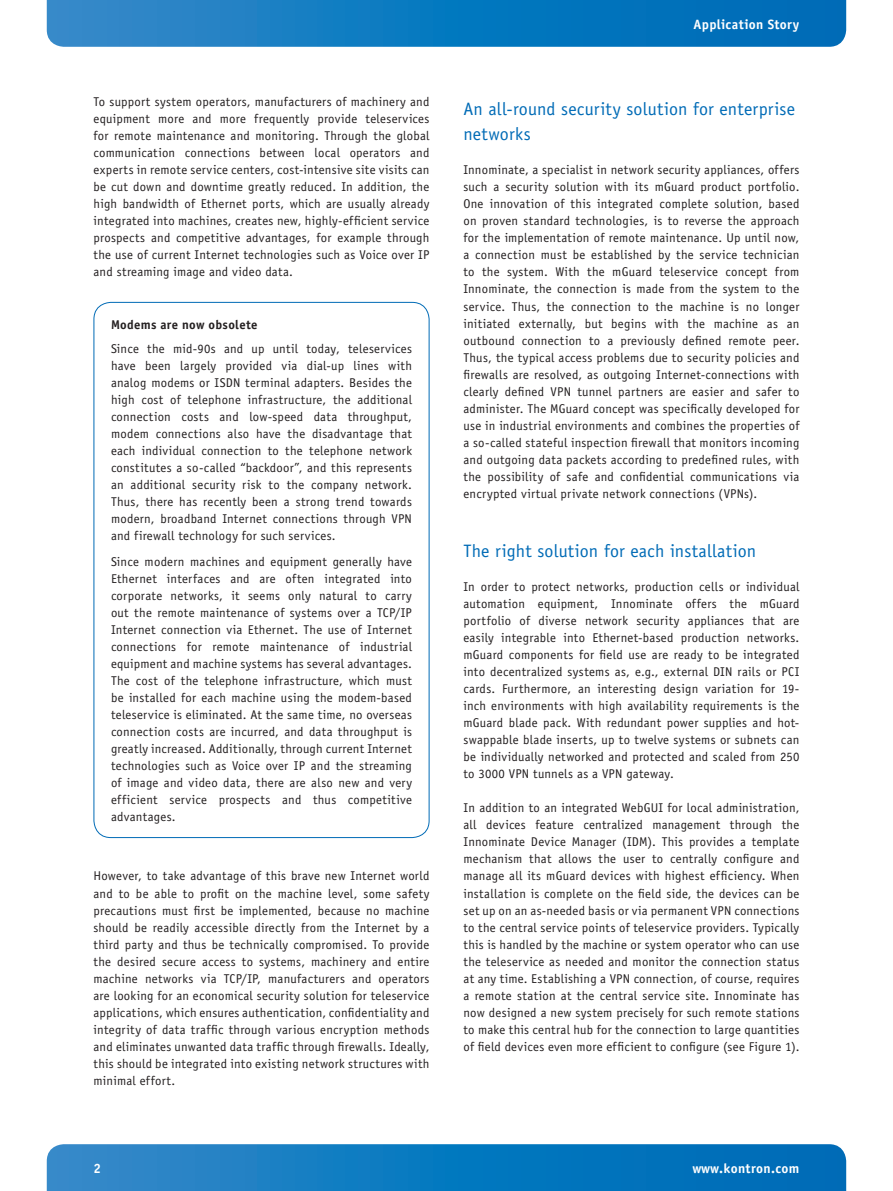
<style>
.page{position:relative;width:893px;height:1191px;background:#fff}
.page>*{position:absolute;margin:0;border:0;box-sizing:border-box;transform-origin:0 0}
.t1{font:18px/25.5px "Officina Sans";letter-spacing:.01em;color:#006bb6}
.t2{font:700 13.5px "Officina Sans";letter-spacing:.025em;color:#fff}
.t3{font:12.75px/17px "Officina Sans";letter-spacing:.02em;color:#231f20;text-align:justify}
.t4{font:700 12.75px "Officina Sans";letter-spacing:.025em;color:#231f20}
</style>
<div class="page">
<svg style="left:47px;top:0;width:799px;height:47px;background:#117ac0"></svg>
<svg style="left:47px;top:1144px;width:799px;height:47px;background:#117ac0"></svg>
<p class="t3" style="left:94px;top:95px;width:337px">To support system operators, manufacturers of machinery and equipment more and more frequently provide teleservices for remote maintenance and monitoring. Through the global communication connections between local operators and experts in remote service centers, cost-intensive site visits can be cut down and downtime greatly reduced. In addition, the high bandwidth of Ethernet ports, which are usually already integrated into machines, creates new, highly-efficient service prospects and competitive advantages, for example through the use of current Internet technologies such as Voice over IP and streaming image and video data.</p>
<p class="t4" style="left:111px;top:320px;width:148px">Modems are now obsolete</p>
<p class="t3" style="left:111px;top:341px;width:303px">Since the mid-90s and up until today, teleservices have been largely provided via dial-up lines with analog modems or ISDN terminal adapters. Besides the high cost of telephone infrastructure, the additional connection costs and low-speed data throughput, modem connections also have the disadvantage that each individual connection to the telephone network constitutes a so-called “backdoor”, and this represents an additional security risk to the company network.<br>Thus, there has recently been a strong trend towards modern, broadband Internet connections through VPN and firewall technology for such services.</p>
<p class="t3" style="left:111px;top:554px;width:303px">Since modern machines and equipment generally have Ethernet interfaces and are often integrated into corporate networks, it seems only natural to carry out the remote maintenance of systems over a TCP/IP Internet connection via Ethernet. The use of Internet connections for remote maintenance of industrial equipment and machine systems has several advantages.<br>The cost of the telephone infrastructure, which must be installed for each machine using the modem-based teleservice is eliminated. At the same time, no overseas connection costs are incurred, and data throughput is greatly increased. Additionally, through current Internet technologies such as Voice over IP and the streaming of image and video data, there are also new and very efficient service prospects and thus competitive advantages.</p>
<p class="t3" style="left:94px;top:868px;width:337px">However, to take advantage of this brave new Internet world and to be able to profit on the machine level, some safety precautions must first be implemented, because no machine should be readily accessible directly from the Internet by a third party and thus be technically compromised. To provide the desired secure access to systems, machinery and entire machine networks via TCP/IP, manufacturers and operators are looking for an economical security solution for teleservice applications, which ensures authentication, confidentiality and integrity of data traffic through various encryption methods and eliminates unwanted data traffic through firewalls. Ideally, this should be integrated into existing network structures with minimal effort.</p>
<p class="t2" style="left:94px;top:1163px;width:9px">2</p>
<p class="t2" style="left:693px;top:19px;width:108px">Application Story</p>
<h1 class="t1" style="left:463px;top:97px;width:333px">An all-round security solution for enterprise networks</h1>
<p class="t3" style="left:463px;top:163px;width:337px">Innominate, a specialist in network security appliances, offers such a security solution with its mGuard product portfolio.<br>One innovation of this integrated complete solution, based on proven standard technologies, is to reverse the approach for the implementation of remote maintenance. Up until now, a connection must be established by the service technician to the system. With the mGuard teleservice concept from Innominate, the connection is made from the system to the service. Thus, the connection to the machine is no longer initiated externally, but begins with the machine as an outbound connection to a previously defined remote peer.<br>Thus, the typical access problems due to security policies and firewalls are resolved, as outgoing Internet-connections with clearly defined VPN tunnel partners are easier and safer to administer. The MGuard concept was specifically developed for use in industrial environments and combines the properties of a so-called stateful inspection firewall that monitors incoming and outgoing data packets according to predefined rules, with the possibility of safe and confidential communications via encrypted virtual private network connections (VPNs).</p>
<h1 class="t1" style="left:463px;top:540px;width:294px">The right solution for each installation</h1>
<p class="t3" style="left:463px;top:579px;width:337px">In order to protect networks, production cells or individual automation equipment, Innominate offers the mGuard portfolio of diverse network security appliances that are easily integrable into Ethernet-based production networks. mGuard components for field use are ready to be integrated into decentralized systems as, e.g., external DIN rails or PCI cards. Furthermore, an interesting design variation for 19- inch environments with high availability requirements is the mGuard blade pack. With redundant power supplies and hot&shy;swappable blade inserts, up to twelve systems or subnets can be individually networked and protected and scaled from 250 to 3000 VPN tunnels as a VPN gateway.</p>
<p class="t3" style="left:463px;top:800px;width:337px">In addition to an integrated WebGUI for local administration, all devices feature centralized management through the Innominate Device Manager (IDM). This provides a template mechanism that allows the user to centrally configure and manage all its mGuard devices with highest efficiency. When installation is complete on the field side, the devices can be set up on an as-needed basis or via permanent VPN connections to the central service points of teleservice providers. Typically this is handled by the machine or system operator who can use the teleservice as needed and monitor the connection status at any time. Establishing a VPN connection, of course, requires a remote station at the central service site. Innominate has now designed a new system precisely for such remote stations to make this central hub for the connection to large quantities of field devices even more efficient to configure (see Figure 1).</p>
<p class="t2" style="left:692px;top:1163px;width:109px">www.kontron.com</p>
</div>
